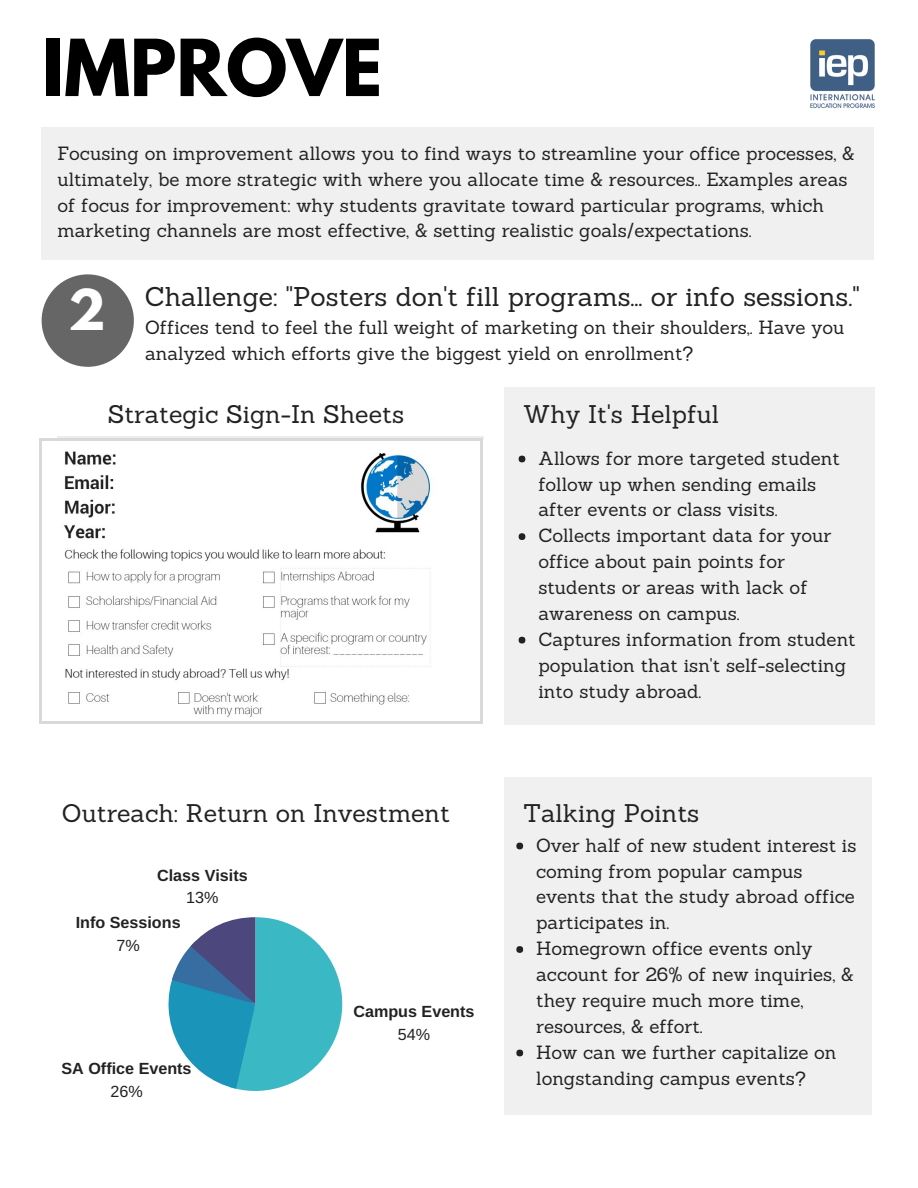
<style>
.page{position:relative;width:918px;height:1188px;background:#fff}
.page>*{position:absolute;margin:0;border:0;box-sizing:border-box;transform-origin:0 0}
.t1{font:700 69.6px "League Spartan";color:#000}
.t2{font:700 49.8px "League Spartan";color:#fff}
.t3{font:26.4px "Sanchez";color:#222}
.t4{font:24.9px "Sanchez";color:#222}
.t5{font:18.6px/26px "Sanchez";color:#222}
.SA_Office_Events{font:700 16.2px "Arimo";color:#222}
.Info_Sessions{font:700 16.2px "Arimo";color:#222}
.Campus_Events{font:700 16.2px "Arimo";color:#222}
.Class_Visits{font:700 16.2px "Arimo";color:#222}
.t6{font:16.2px "Arimo";color:#222}
</style>
<div class="page">
<div style="left:504px;top:387px;width:370px;height:337px;background:#f0f0f0"></div>
<div style="left:504px;top:777px;width:368px;height:338px;background:#f0f0f0"></div>
<div style="left:42px;top:127px;width:832px;height:133px;background:#f0f0f0"></div>
<hr style="left:40px;top:440px;width:2px;height:282px;background:#d9d9d9">
<img style="left:810px;top:39px;width:65px;height:70px">
<svg style="left:42px;top:274px;width:92px;height:93px"></svg>
<img style="left:57px;top:436px;width:427px;height:288px">
<hr style="left:480px;top:440px;width:2px;height:282px;background:#d9d9d9">
<hr style="left:42px;top:722px;width:438px;height:2px;background:#d9d9d9">
<hr style="left:42px;top:438px;width:438px;height:3px;background:#d9d9d9">
<svg style="left:168px;top:917px;width:175px;height:174px"></svg>
<svg style="left:519px;top:456px;width:6px;height:6px"></svg>
<div style="left:519px;top:533px;width:6px;height:7px;background:#222;border-radius:50%"></div>
<div style="left:519px;top:637px;width:6px;height:7px;background:#222;border-radius:50%"></div>
<div style="left:516px;top:843px;width:7px;height:6px;background:#222;border-radius:50%"></div>
<div style="left:516px;top:946px;width:7px;height:7px;background:#222;border-radius:50%"></div>
<div style="left:516px;top:1050px;width:7px;height:6px;background:#222;border-radius:50%"></div>
<h1 class="t1" style="left:43px;top:33px;width:341px">IMPROVE</h1>
<p class="t5" style="left:57px;top:140px;width:799px">Focusing on improvement allows you to find ways to streamline your office processes, &amp; ultimately, be more strategic with where you allocate time &amp; resources.. Examples areas of focus for improvement: why students gravitate toward particular programs, which marketing channels are most effective, &amp; setting realistic goals/expectations.</p>
<p class="t2" style="left:68px;top:285px;width:39px">2</p>
<h2 class="t3" style="left:145px;top:279px;width:716px">Challenge: "Posters don't fill programs... or info sessions."</h2>
<p class="t5" style="left:145px;top:314px;width:701px">Offices tend to feel the full weight of marketing on their shoulders,. Have you analyzed which efforts give the biggest yield on enrollment?</p>
<h2 class="t4" style="left:108px;top:398px;width:298px">Strategic Sign-In Sheets</h2>
<h2 class="t4" style="left:62px;top:797px;width:390px">Outreach: Return on Investment</h2>
<p class="Class_Visits" style="left:157px;top:866px;width:92px">Class Visits</p>
<p class="t6" style="left:186px;top:889px;width:34px">13%</p>
<p class="Info_Sessions" style="left:76px;top:913px;width:106px">Info Sessions</p>
<p class="t6" style="left:117px;top:936px;width:25px">7%</p>
<p class="SA_Office_Events" style="left:62px;top:1060px;width:132px">SA Office Events</p>
<p class="t6" style="left:110px;top:1082px;width:34px">26%</p>
<p class="Campus_Events" style="left:353px;top:1002px;width:123px">Campus Events</p>
<p class="t6" style="left:398px;top:1025px;width:34px">54%</p>
<h2 class="t4" style="left:523px;top:398px;width:198px">Why It's Helpful</h2>
<p class="t5" style="left:538px;top:445px;width:303px">Allows for more targeted student follow up when sending emails after events or class visits.<br>Collects important data for your office about pain points for students or areas with lack of awareness on campus.</p>
<p class="t5" style="left:538px;top:626px;width:319px">Captures information from student population that isn't self-selecting into study abroad.</p>
<p class="t4" style="left:523px;top:797px;width:178px">Talking Points</p>
<p class="t5" style="left:536px;top:832px;width:322px">Over half of new student interest is coming from popular campus events that the study abroad office participates in.<br>Homegrown office events only account for 26% of new inquiries, &amp; they require much more time, resources, &amp; effort.<br>How can we further capitalize on longstanding campus events?</p>
</div>
